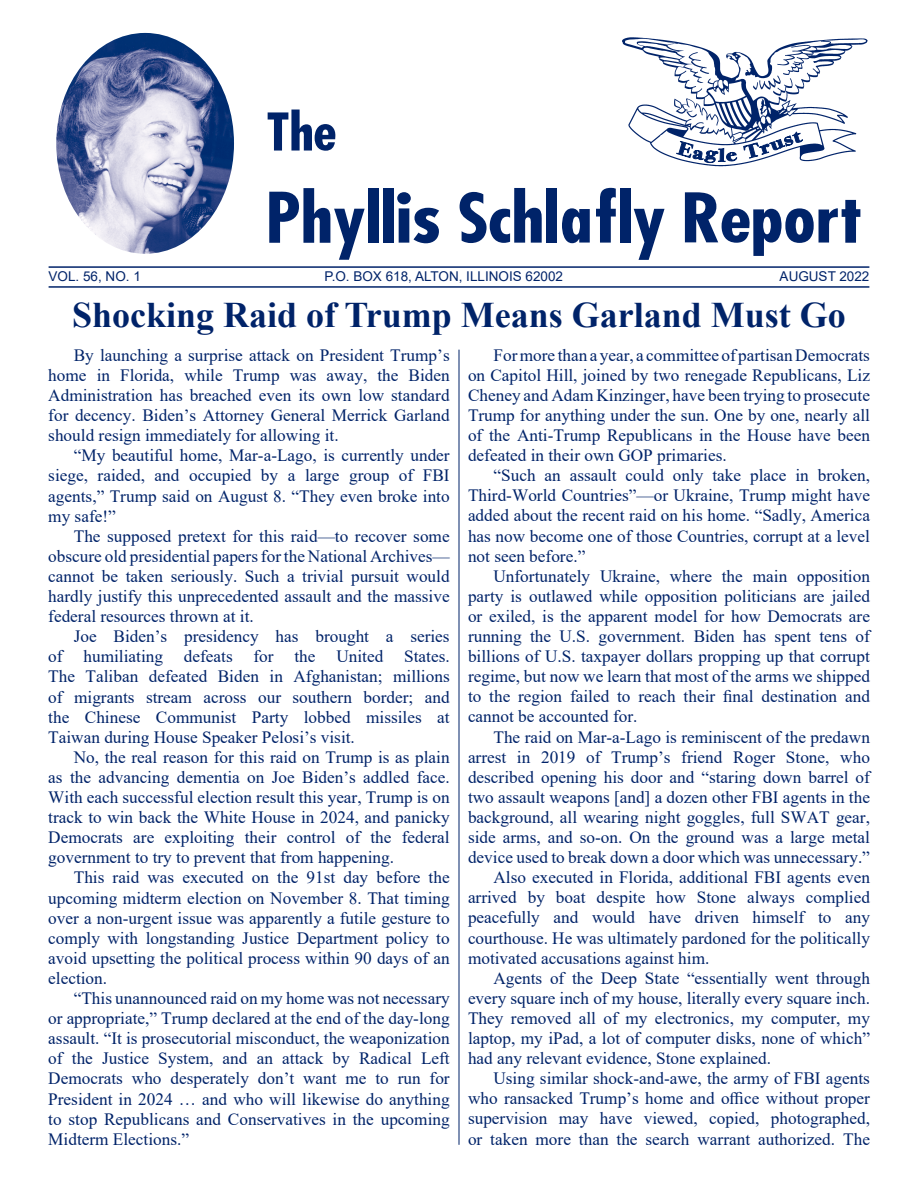
<style>
.page{position:relative;width:918px;height:1188px;background:#fff}
.page>*{position:absolute;margin:0;border:0;box-sizing:border-box;transform-origin:0 0}
.Header2014-U{font:700 36px "Times New Roman";color:#002369}
.Header2014-U-2{font:17.25px/20.1px "Times New Roman";color:#002369;text-align:justify}
.t1{font:13.5px "Arial";color:#002369}
</style>
<div class="page">
<hr style="left:49px;top:286px;width:820px;height:2px;background:#002369">
<hr style="left:49px;top:266px;width:820px;height:2px;background:#002369">
<hr style="left:459px;top:350px;width:1px;height:795px;background:#002369">
<svg style="left:268px;top:110px;width:68px;height:41px"></svg>
<svg style="left:269px;top:188px;width:96px;height:72px"></svg>
<div style="left:368px;top:188px;width:11px;height:55px;background:#002369"></div>
<div style="left:383px;top:188px;width:11px;height:55px;background:#002369"></div>
<svg style="left:397px;top:192px;width:42px;height:51px"></svg>
<svg style="left:460px;top:188px;width:82px;height:55px"></svg>
<div style="left:546px;top:188px;width:11px;height:55px;background:#002369"></div>
<svg style="left:562px;top:208px;width:28px;height:35px"></svg>
<svg style="left:596px;top:188px;width:20px;height:55px"></svg>
<div style="left:620px;top:188px;width:10px;height:55px;background:#002369"></div>
<svg style="left:634px;top:209px;width:31px;height:51px"></svg>
<img style="left:56px;top:33px;width:178px;height:221px">
<img style="left:623px;top:37px;width:244px;height:122px">
<svg style="left:676px;top:129px;width:184px;height:127px"></svg>
<p class="t1" style="left:49px;top:267px;width:94px">VOL. 56, NO. 1</p>
<p class="t1" style="left:324px;top:267px;width:240px">P.O. BOX 618, ALTON, ILLINOIS 62002</p>
<p class="t1" style="left:780px;top:267px;width:91px">AUGUST 2022</p>
<p class="Header2014-U" style="left:72px;top:289px;width:775px">Shocking Raid of Trump Means Garland Must Go</p>
<p class="Header2014-U-2" style="left:74px;top:344px;width:377px">By launching a surprise attack on President Trump’s</p>
<p class="Header2014-U-2" style="left:48px;top:365px;width:403px">home in Florida, while Trump was away, the Biden</p>
<p class="Header2014-U-2" style="left:48px;top:385px;width:403px">Administration has breached even its own low standard</p>
<p class="Header2014-U-2" style="left:48px;top:405px;width:403px">for decency. Biden’s Attorney General Merrick Garland</p>
<p class="Header2014-U-2" style="left:48px;top:425px;width:292px">should resign immediately for allowing it.</p>
<p class="Header2014-U-2" style="left:74px;top:445px;width:377px">“My beautiful home, Mar-a-Lago, is currently under</p>
<p class="Header2014-U-2" style="left:48px;top:465px;width:403px">siege, raided, and occupied by a large group of FBI</p>
<p class="Header2014-U-2" style="left:48px;top:485px;width:403px">agents,” Trump said on August 8. “They even broke into</p>
<p class="Header2014-U-2" style="left:48px;top:505px;width:69px">my safe!”</p>
<p class="Header2014-U-2" style="left:48px;top:525px;width:403px;text-indent:25px">The supposed pretext for this raid—to recover some obscure old presidential papers for the National Archives— cannot be taken seriously. Such a trivial pursuit would hardly justify this unprecedented assault and the massive federal resources thrown at it.</p>
<p class="Header2014-U-2" style="left:74px;top:626px;width:377px">Joe Biden’s presidency has brought a series</p>
<p class="Header2014-U-2" style="left:48px;top:646px;width:403px">of humiliating defeats for the United States.</p>
<p class="Header2014-U-2" style="left:48px;top:666px;width:403px">The Taliban defeated Biden in Afghanistan; millions</p>
<p class="Header2014-U-2" style="left:48px;top:686px;width:403px">of migrants stream across our southern border; and</p>
<p class="Header2014-U-2" style="left:48px;top:706px;width:403px">the Chinese Communist Party lobbed missiles at</p>
<p class="Header2014-U-2" style="left:48px;top:726px;width:308px">Taiwan during House Speaker Pelosi’s visit.</p>
<p class="Header2014-U-2" style="left:74px;top:746px;width:377px">No, the real reason for this raid on Trump is as plain</p>
<p class="Header2014-U-2" style="left:48px;top:767px;width:403px">as the advancing dementia on Joe Biden’s addled face.</p>
<p class="Header2014-U-2" style="left:48px;top:787px;width:403px">With each successful election result this year, Trump is on</p>
<p class="Header2014-U-2" style="left:48px;top:807px;width:403px">track to win back the White House in 2024, and panicky</p>
<p class="Header2014-U-2" style="left:48px;top:827px;width:403px">Democrats are exploiting their control of the federal</p>
<p class="Header2014-U-2" style="left:48px;top:847px;width:347px">government to try to prevent that from happening.</p>
<p class="Header2014-U-2" style="left:48px;top:867px;width:403px;text-indent:25px">This raid was executed on the 91st day before the upcoming midterm election on November 8. That timing over a non-urgent issue was apparently a futile gesture to comply with longstanding Justice Department policy to avoid upsetting the political process within 90 days of an election.</p>
<p class="Header2014-U-2" style="left:48px;top:988px;width:403px;text-indent:25px">“This unannounced raid on my home was not necessary or appropriate,” Trump declared at the end of the day-long assault. “It is prosecutorial misconduct, the weaponization of the Justice System, and an attack by Radical Left Democrats who desperately don’t want me to run for President in 2024 … and who will likewise do anything to stop Republicans and Conservatives in the upcoming Midterm Elections.”</p>
<p class="Header2014-U-2" style="left:468px;top:344px;width:404px;text-indent:25px">For more than a year, a committee of partisan Democrats on Capitol Hill, joined by two renegade Republicans, Liz Cheney and Adam Kinzinger, have been trying to prosecute Trump for anything under the sun. One by one, nearly all of the Anti-Trump Republicans in the House have been defeated in their own GOP primaries.</p>
<p class="Header2014-U-2" style="left:468px;top:465px;width:404px;text-indent:25px">“Such an assault could only take place in broken, Third-World Countries”—or Ukraine, Trump might have added about the recent raid on his home. “Sadly, America has now become one of those Countries, corrupt at a level not seen before.”</p>
<p class="Header2014-U-2" style="left:468px;top:565px;width:404px;text-indent:25px">Unfortunately Ukraine, where the main opposition party is outlawed while opposition politicians are jailed or exiled, is the apparent model for how Democrats are running the U.S. government. Biden has spent tens of billions of U.S. taxpayer dollars propping up that corrupt regime, but now we learn that most of the arms we shipped to the region failed to reach their final destination and cannot be accounted for.</p>
<p class="Header2014-U-2" style="left:468px;top:726px;width:404px;text-indent:25px">The raid on Mar-a-Lago is reminiscent of the predawn arrest in 2019 of Trump’s friend Roger Stone, who described opening his door and “staring down barrel of two assault weapons [and] a dozen other FBI agents in the background, all wearing night goggles, full SWAT gear, side arms, and so-on. On the ground was a large metal device used to break down a door which was unnecessary.”</p>
<p class="Header2014-U-2" style="left:468px;top:867px;width:404px;text-indent:25px">Also executed in Florida, additional FBI agents even arrived by boat despite how Stone always complied peacefully and would have driven himself to any courthouse. He was ultimately pardoned for the politically motivated accusations against him.</p>
<p class="Header2014-U-2" style="left:468px;top:967px;width:404px;text-indent:25px">Agents of the Deep State “essentially went through every square inch of my house, literally every square inch.<br>They removed all of my electronics, my computer, my laptop, my iPad, a lot of computer disks, none of which” had any relevant evidence, Stone explained.</p>
<p class="Header2014-U-2" style="left:468px;top:1068px;width:404px;text-indent:25px">Using similar shock-and-awe, the army of FBI agents who ransacked Trump’s home and office without proper supervision may have viewed, copied, photographed, or taken more than the search warrant authorized. The</p>
</div>
